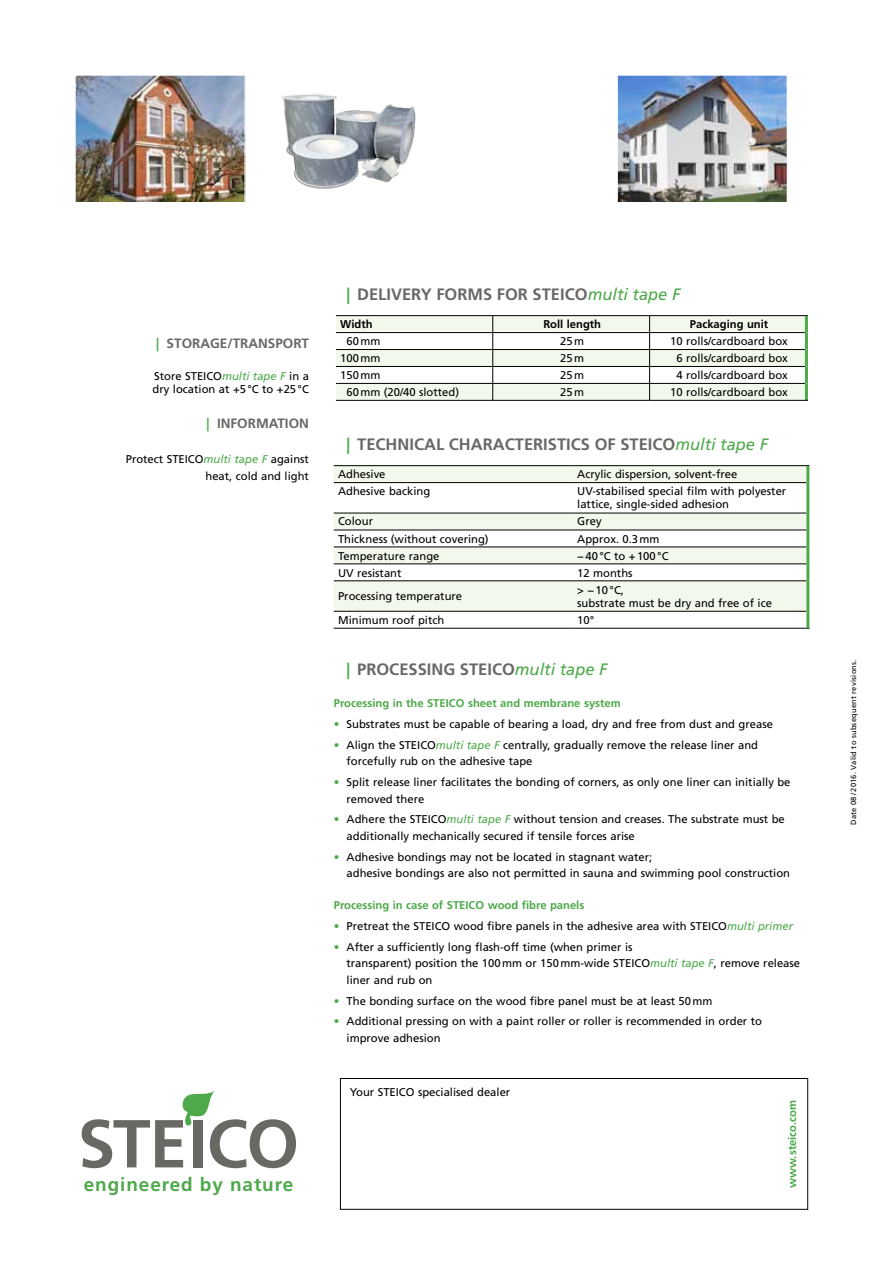
<style>
.page{position:relative;width:893px;height:1263px;background:#fff}
.page>*{position:absolute;margin:0;border:0;box-sizing:border-box;transform-origin:0 0}
.t1{font:700 18.9px "Frutiger";letter-spacing:.05em;color:#4da94a}
.t2{font:700 16.5px "Frutiger";color:#6a6864}
.t3{font:italic 16.5px "Frutiger";color:#4da94a}
.t4{font:700 13.5px "Frutiger";color:#6a6864}
.t5{font:11.25px/16.5px "Frutiger";color:#000}
.t6{font:700 11.25px "Frutiger";color:#4da94a}
.t7{font:700 11.25px "Frutiger";color:#000}
.t8{font:7.5px "Frutiger";letter-spacing:.03em;color:#000}
.s1{color:#4da94a}
.s2{font-style:italic;color:#4da94a}
.s3{font-weight:400;font-style:italic;color:#4da94a}
.s4{font-weight:700;font-style:normal;color:#6a6864}
.s5{font-weight:700;color:#4da94a}
</style>
<div class="page">
<img style="left:281px;top:93px;width:135px;height:96px">
<img style="left:76px;top:76px;width:168px;height:125px">
<div style="left:74px;top:74px;width:172px;height:129px;border:1px solid #fff"></div>
<img style="left:619px;top:76px;width:167px;height:125px">
<div style="left:617px;top:74px;width:171px;height:129px;border:1px solid #fff"></div>
<hr style="left:336px;top:315px;width:157px;height:1px;background:#000">
<hr style="left:493px;top:315px;width:157px;height:1px;background:#000">
<hr style="left:650px;top:315px;width:158px;height:1px;background:#000">
<hr style="left:805px;top:316px;width:3px;height:17px;background:#4da94a">
<hr style="left:805px;top:333px;width:3px;height:16px;background:#4da94a">
<hr style="left:805px;top:349px;width:3px;height:17px;background:#4da94a">
<hr style="left:805px;top:366px;width:3px;height:17px;background:#4da94a">
<hr style="left:805px;top:383px;width:3px;height:17px;background:#4da94a">
<svg style="left:336px;top:316px;width:470px;height:84px"></svg>
<hr style="left:336px;top:400px;width:157px;height:1px;background:#000">
<hr style="left:493px;top:400px;width:157px;height:1px;background:#000">
<hr style="left:650px;top:400px;width:158px;height:1px;background:#000">
<svg style="left:334px;top:466px;width:472px;height:145px;fill:#f3f8ed"></svg>
<hr style="left:334px;top:465px;width:237px;height:1px;background:#000">
<hr style="left:571px;top:465px;width:238px;height:1px;background:#000">
<hr style="left:334px;top:482px;width:237px;height:1px;background:#000">
<hr style="left:571px;top:482px;width:235px;height:1px;background:#000">
<hr style="left:334px;top:513px;width:237px;height:1px;background:#000">
<hr style="left:571px;top:513px;width:235px;height:1px;background:#000">
<hr style="left:334px;top:530px;width:237px;height:1px;background:#000">
<hr style="left:571px;top:530px;width:235px;height:1px;background:#000">
<hr style="left:334px;top:547px;width:237px;height:1px;background:#000">
<hr style="left:571px;top:547px;width:235px;height:1px;background:#000">
<hr style="left:334px;top:564px;width:237px;height:1px;background:#000">
<hr style="left:571px;top:564px;width:235px;height:1px;background:#000">
<hr style="left:334px;top:580px;width:237px;height:1px;background:#000">
<hr style="left:571px;top:580px;width:235px;height:1px;background:#000">
<hr style="left:334px;top:611px;width:237px;height:1px;background:#000">
<hr style="left:571px;top:611px;width:235px;height:1px;background:#000">
<hr style="left:334px;top:628px;width:237px;height:1px;background:#000">
<hr style="left:571px;top:628px;width:238px;height:1px;background:#000">
<hr style="left:806px;top:466px;width:3px;height:17px;background:#4da94a">
<hr style="left:806px;top:483px;width:3px;height:30px;background:#4da94a">
<hr style="left:806px;top:513px;width:3px;height:17px;background:#4da94a">
<hr style="left:806px;top:530px;width:3px;height:17px;background:#4da94a">
<hr style="left:806px;top:547px;width:3px;height:17px;background:#4da94a">
<hr style="left:806px;top:564px;width:3px;height:17px;background:#4da94a">
<hr style="left:806px;top:581px;width:3px;height:30px;background:#4da94a">
<hr style="left:806px;top:611px;width:3px;height:17px;background:#4da94a">
<svg style="left:82px;top:1090px;width:214px;height:78px"></svg>
<div style="left:340px;top:1078px;width:468px;height:131px;border:1px solid #000"></div>
<p class="t4" style="left:156px;top:335px;width:28px"><span class="s1">|</span> Stor</p>
<p class="t4" style="left:200px;top:335px;width:92px">age/transport</p>
<p class="t5" style="left:153px;top:369px;width:158px;line-height:13.5px">Store STEICO<span class="s2">multi tape F</span> in a dry location at +5°C to +25°C</p>
<p class="t4" style="left:206px;top:416px;width:104px"><span class="s1">|</span> Information</p>
<p class="t5" style="left:126px;top:451px;width:185px;text-align:right">Protect STEICO<span class="s2">multi tape F</span> against heat, cold and light</p>
<h1 class="t1" style="left:84px;top:1173px;width:211px">engineered by nature</h1>
<h2 class="t2" style="left:347px;top:285px;width:335px"><span class="s1">|</span> De livery forms for STEICO<span class="s3">multi tape F</span></h2>
<p class="t7" style="left:340px;top:318px;width:34px">Width</p>
<p class="t7" style="left:543px;top:318px;width:59px">Roll length</p>
<p class="t7" style="left:690px;top:318px;width:80px">Packaging unit</p>
<p class="t5" style="left:346px;top:333px;width:35px">60mm</p>
<p class="t5" style="left:560px;top:333px;width:25px">25m</p>
<p class="t5" style="left:670px;top:333px;width:119px">10 rolls/cardboard box</p>
<p class="t5" style="left:340px;top:350px;width:42px">100mm</p>
<p class="t5" style="left:560px;top:350px;width:25px">25m</p>
<p class="t5" style="left:677px;top:350px;width:113px">6 rolls/cardboard box</p>
<p class="t5" style="left:340px;top:367px;width:42px">150mm</p>
<p class="t5" style="left:560px;top:367px;width:25px">25m</p>
<p class="t5" style="left:677px;top:367px;width:113px">4 rolls/cardboard box</p>
<p class="t5" style="left:346px;top:384px;width:114px">60mm (20/40 slotted)</p>
<p class="t5" style="left:560px;top:384px;width:25px">25m</p>
<p class="t5" style="left:670px;top:384px;width:119px">10 rolls/cardboard box</p>
<h2 class="t2" style="left:347px;top:435px;width:168px"><span class="s1">|</span> Technical characteristics</h2>
<h2 class="t3" style="left:595px;top:435px;width:175px"><span class="s4">o f STEICO</span>multi tape F</h2>
<p class="t5" style="left:338px;top:466px;width:49px">Adhesive</p>
<p class="t5" style="left:577px;top:466px;width:162px">Acrylic dispersion, solvent-free</p>
<p class="t5" style="left:338px;top:483px;width:94px">Adhesive backing</p>
<p class="t5" style="left:577px;top:484px;width:211px;line-height:13.5px">UV-stabilised special film with polyester lattice, single-sided adhesion</p>
<p class="t5" style="left:338px;top:513px;width:36px">Colour</p>
<p class="t5" style="left:577px;top:513px;width:26px">Grey</p>
<p class="t5" style="left:338px;top:531px;width:152px">Thickness (without covering)</p>
<p class="t5" style="left:577px;top:531px;width:84px">Approx. 0.3mm</p>
<p class="t5" style="left:338px;top:547px;width:103px">Temperature range</p>
<p class="t5" style="left:577px;top:547px;width:93px">−40°C to +100°C</p>
<p class="t5" style="left:338px;top:564px;width:65px">UV resistant</p>
<p class="t5" style="left:577px;top:564px;width:57px">12 months</p>
<p class="t5" style="left:338px;top:588px;width:126px">Processing temperature</p>
<p class="t5" style="left:577px;top:583px;width:196px;line-height:13.5px">&gt; −10°C,<br>substrate must be dry and free of ice</p>
<p class="t5" style="left:338px;top:611px;width:108px">Minimum roof pitch</p>
<p class="t5" style="left:577px;top:611px;width:19px">10°</p>
<h2 class="t2" style="left:347px;top:660px;width:21px"><span class="s1">|</span> Processi</h2>
<h2 class="t3" style="left:431px;top:660px;width:178px"><span class="s4">ng STEICO</span>multi tape F</h2>
<p class="t6" style="left:334px;top:697px;width:289px">Processing in the STEICO sheet and membrane system</p>
<p class="t5" style="left:334px;top:716px;width:441px"><span class="s5">•</span> Substrates must be capable of bearing a load, dry and free from dust and grease</p>
<p class="t5" style="left:347px;top:737px;width:413px;text-indent:-13px"><span class="s5">•</span> Align the STEICO<span class="s2">multi tape F</span> centrally, gradually remove the release liner and forcefully rub on the adhesive tape</p>
<p class="t5" style="left:347px;top:774px;width:445px;text-indent:-13px"><span class="s5">•</span> Split release liner facilitates the bonding of corners, as only one liner can initially be removed there</p>
<p class="t5" style="left:347px;top:811px;width:440px;text-indent:-13px"><span class="s5">•</span> Adhere the STEICO<span class="s2">multi tape F</span> without tension and creases. The substrate must be additionally mechanically secured if tensile forces arise</p>
<p class="t5" style="left:347px;top:848px;width:445px;text-indent:-13px"><span class="s5">•</span> Adhesive bondings may not be located in stagnant water;<br>adhesive bondings are also not permitted in sauna and swimming pool construction</p>
<p class="t6" style="left:334px;top:899px;width:252px">Processing in case of STEICO wood fibre panels</p>
<p class="t5" style="left:334px;top:918px;width:461px"><span class="s5">•</span> Pretreat the STEICO wood fibre panels in the adhesive area with STEICO<span class="s2">multi primer</span></p>
<p class="t5" style="left:347px;top:939px;width:455px;text-indent:-13px"><span class="s5">•</span> After a sufficiently long flash-off time (when primer is<br>transparent) position the 100mm or 150mm-wide STEICO<span class="s2">multi tape F</span>, remove release liner and rub on</p>
<p class="t5" style="left:334px;top:992px;width:380px"><span class="s5">•</span> The bonding surface on the wood fibre panel must be at least 50mm</p>
<p class="t5" style="left:347px;top:1013px;width:417px;text-indent:-13px"><span class="s5">•</span> Additional pressing on with a paint roller or roller is recommended in order to improve adhesion</p>
<p class="t5" style="left:350px;top:1084px;width:162px">Your STEICO specialised dealer</p>
<p class="t6" style="left:786px;top:1188px;width:90px;rotate:-90deg">www.steico.com</p>
<p class="t8" style="left:849px;top:825px;width:167px;rotate:-90deg">Date 08 /2016. Valid to subsequent revisions.</p>
</div>
